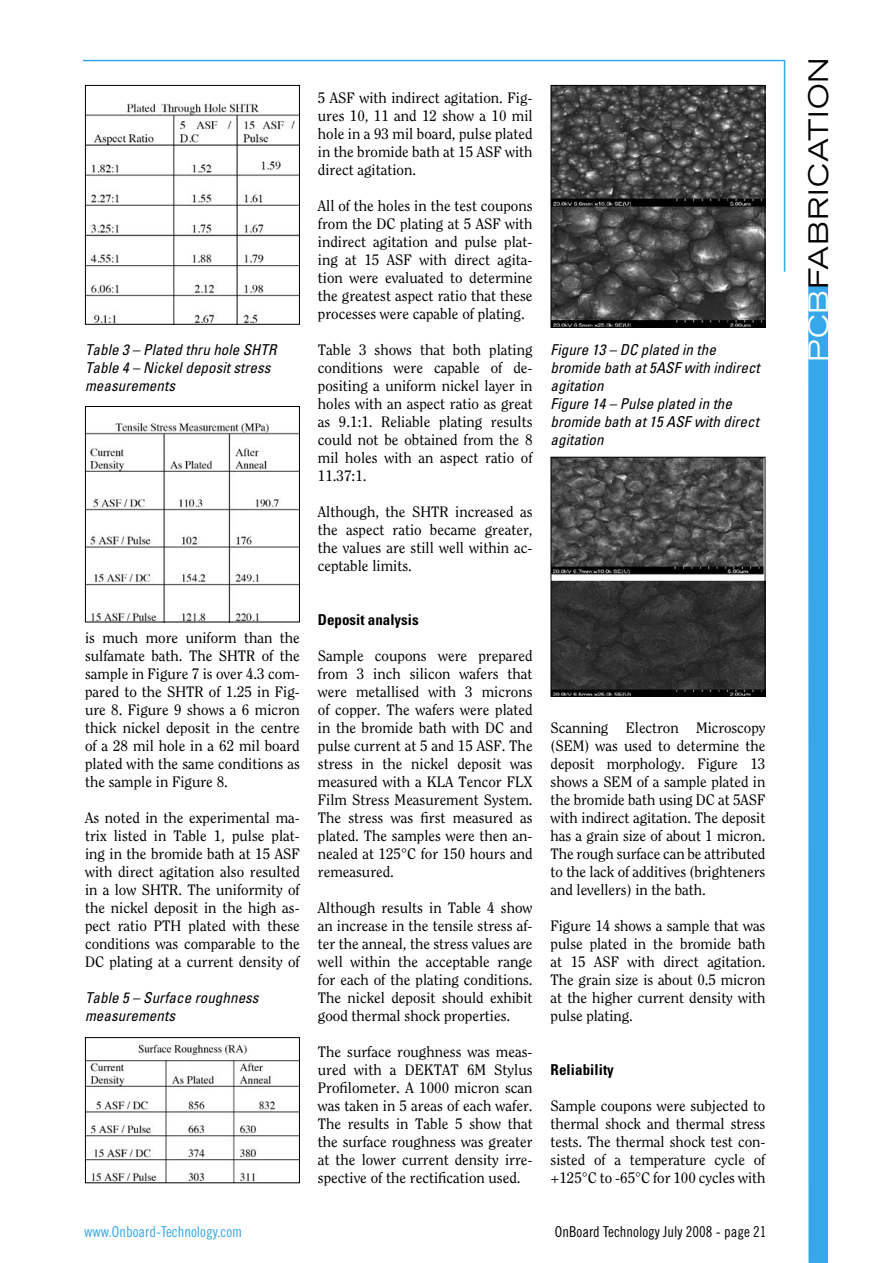
<style>
.page{position:relative;width:893px;height:1263px;background:#fff}
.page>*{position:absolute;margin:0;border:0;box-sizing:border-box;transform-origin:0 0}
.t1{font:expanded 27px "Trade Gothic LH";letter-spacing:.03em;color:#000}
.t2{font:15px/18px "Clearface";color:#000;text-align:justify}
.t3{font:italic condensed 15px/18px "Univers";letter-spacing:.005em;color:#000}
.t4{font:15px "Trade Gothic Cond Eighteen";color:#000}
.t5{font:15px "Trade Gothic Cond Eighteen";color:#36a7e9}
.t6{font:700 condensed 15px "Univers";color:#000}
.s1{color:#fff}
</style>
<div class="page">
<div style="left:808px;top:286px;width:20px;height:977px;background:#36a7e9"></div>
<svg style="left:82px;top:59px;width:704px;height:214px"></svg>
<img style="left:87px;top:87px;width:211px;height:236px">
<div style="left:85px;top:85px;width:215px;height:240px;border:1px solid #000"></div>
<img style="left:87px;top:422px;width:211px;height:198px">
<div style="left:85px;top:406px;width:215px;height:216px;border:1px solid #000"></div>
<img style="left:87px;top:1044px;width:211px;height:137px">
<div style="left:85px;top:1037px;width:215px;height:146px;border:1px solid #000"></div>
<img style="left:553px;top:87px;width:210px;height:239px">
<div style="left:551px;top:85px;width:214px;height:243px;border:1px solid #000"></div>
<img style="left:553px;top:459px;width:210px;height:236px">
<div style="left:551px;top:457px;width:214px;height:240px;border:1px solid #000"></div>
<p class="t3" style="left:85px;top:340px;width:193px">Table 3 – Plated thru hole SHTR<br>Table 4 – Nickel deposit stress measurements</p>
<p class="t2" style="left:85px;top:629px;width:216px">is much more uniform than the sulfamate bath. The SHTR of the sample in Figure 7 is over 4.3 com&shy;pared to the SHTR of 1.25 in Fig&shy;ure 8. Figure 9 shows a 6 micron thick nickel deposit in the centre of a 28 mil hole in a 62 mil board plated with the same conditions as the sample in Figure 8.</p>
<p class="t2" style="left:85px;top:809px;width:216px">As noted in the experimental ma&shy;trix listed in Table 1, pulse plat&shy;ing in the bromide bath at 15 ASF with direct agitation also resulted in a low SHTR. The uniformity of the nickel deposit in the high as&shy;pect ratio PTH plated with these conditions was comparable to the DC plating at a current density of</p>
<p class="t3" style="left:85px;top:988px;width:175px">Table 5 – Surface roughness measurements</p>
<p class="t2" style="left:318px;top:89px;width:216px">5 ASF with indirect agitation. Fig&shy;ures 10, 11 and 12 show a 10 mil hole in a 93 mil board, pulse plated in the bromide bath at 15 ASF with direct agitation.</p>
<p class="t2" style="left:318px;top:197px;width:216px">All of the holes in the test coupons from the DC plating at 5 ASF with indirect agitation and pulse plat&shy;ing at 15 ASF with direct agita&shy;tion were evaluated to determine the greatest aspect ratio that these processes were capable of plating.</p>
<p class="t2" style="left:318px;top:341px;width:216px">Table 3 shows that both plating conditions were capable of de&shy;positing a uniform nickel layer in holes with an aspect ratio as great as 9.1:1. Reliable plating results could not be obtained from the 8 mil holes with an aspect ratio of 11.37:1.</p>
<p class="t2" style="left:318px;top:503px;width:216px">Although, the SHTR increased as the aspect ratio became greater, the values are still well within ac&shy;ceptable limits.</p>
<p class="t6" style="left:318px;top:611px;width:102px">Deposit analysis</p>
<p class="t2" style="left:318px;top:647px;width:216px">Sample coupons were prepared from 3 inch silicon wafers that were metallised with 3 microns of copper. The wafers were plated in the bromide bath with DC and pulse current at 5 and 15 ASF. The stress in the nickel deposit was measured with a KLA Tencor FLX Film Stress Measurement System.<br>The stress was first measured as plated. The samples were then an&shy;nealed at 125°C for 150 hours and remeasured.</p>
<p class="t2" style="left:318px;top:899px;width:216px">Although results in Table 4 show an increase in the tensile stress af&shy;ter the anneal, the stress values are well within the acceptable range for each of the plating conditions.<br>The nickel deposit should exhibit good thermal shock properties.</p>
<p class="t2" style="left:318px;top:1043px;width:216px">The surface roughness was meas&shy;ured with a DEKTAT 6M Stylus Profilometer. A 1000 micron scan was taken in 5 areas of each wafer.<br>The results in Table 5 show that the surface roughness was greater at the lower current density irre&shy;spective of the rectification used.</p>
<p class="t3" style="left:551px;top:340px;width:211px">Figure 13 – DC plated in the bromide bath at 5ASF with indirect agitation<br>Figure 14 – Pulse plated in the bromide bath at 15 ASF with direct agitation</p>
<p class="t2" style="left:551px;top:719px;width:216px">Scanning Electron Microscopy (SEM) was used to determine the deposit morphology. Figure 13 shows a SEM of a sample plated in the bromide bath using DC at 5ASF with indirect agitation. The deposit has a grain size of about 1 micron.<br>The rough surface can be attributed to the lack of additives (brighteners and levellers) in the bath.</p>
<p class="t2" style="left:551px;top:917px;width:216px">Figure 14 shows a sample that was pulse plated in the bromide bath at 15 ASF with direct agitation.<br>The grain size is about 0.5 micron at the higher current density with pulse plating.</p>
<p class="t6" style="left:551px;top:1061px;width:65px">Reliability</p>
<p class="t2" style="left:551px;top:1097px;width:216px">Sample coupons were subjected to thermal shock and thermal stress tests. The thermal shock test con&shy;sisted of a temperature cycle of +125°C to -65°C for 100 cycles with</p>
<p class="t5" style="left:84px;top:1223px;width:160px">www.Onboard-Technology.com</p>
<p class="t4" style="left:555px;top:1223px;width:213px">OnBoard Technology July 2008 - page 21</p>
<h1 class="t1" style="left:801px;top:362px;width:306px;rotate:-90deg"><span class="s1">PCB</span>FABRICATION</h1>
</div>
